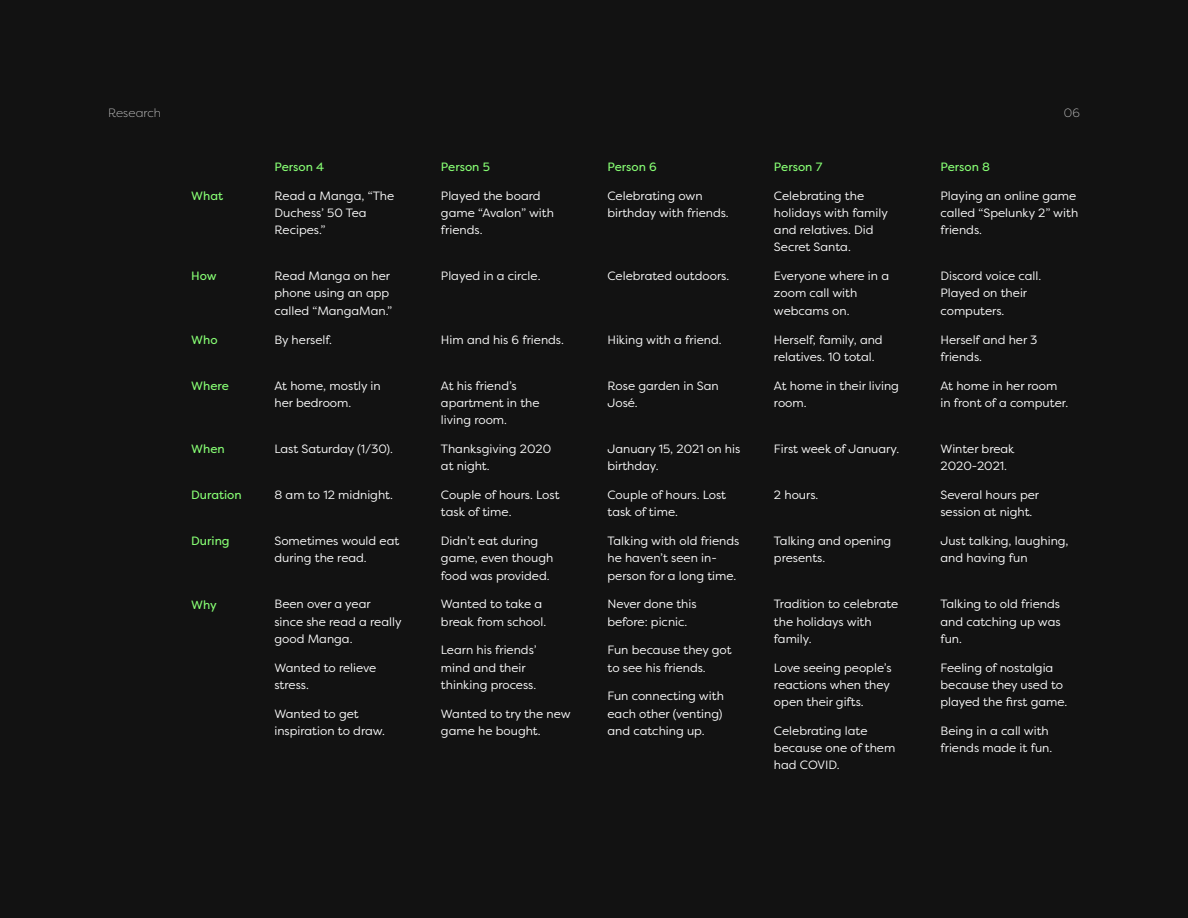
<style>
.page{position:relative;width:1188px;height:918px;background:#121212}
.page>*{position:absolute;margin:0;border:0;box-sizing:border-box;transform-origin:0 0}
.t1{font:12px/17.2px "Filson Pro";color:#fff}
.t2{font:12px "Filson Pro";color:#87ff74}
.t3{font:300 12px "Filson Pro";letter-spacing:.01em;color:#c0c0c0}
</style>
<div class="page">
<p class="t3" style="left:108px;top:105px;width:55px">Research</p>
<p class="t2" style="left:191px;top:187px;width:33px">What</p>
<p class="t2" style="left:191px;top:268px;width:27px">How</p>
<p class="t2" style="left:191px;top:331px;width:28px">Who</p>
<p class="t2" style="left:191px;top:377px;width:39px">Where</p>
<p class="t2" style="left:191px;top:441px;width:35px">When</p>
<p class="t2" style="left:191px;top:487px;width:52px">Duration</p>
<p class="t2" style="left:191px;top:533px;width:40px">During</p>
<p class="t2" style="left:191px;top:596px;width:27px">Why</p>
<p class="t2" style="left:274px;top:159px;width:51px">Person 4</p>
<p class="t2" style="left:441px;top:159px;width:50px">Person 5</p>
<p class="t2" style="left:607px;top:159px;width:51px">Person 6</p>
<p class="t2" style="left:774px;top:159px;width:50px">Person 7</p>
<p class="t2" style="left:940px;top:159px;width:51px">Person 8</p>
<p class="t3" style="left:1064px;top:105px;width:18px">06</p>
<p class="t1" style="left:607px;top:187px;width:123px">Celebrating own birthday with friends.</p>
<p class="t1" style="left:441px;top:187px;width:115px">Played the board game “Avalon” with friends.</p>
<p class="t1" style="left:940px;top:187px;width:139px">Playing an online game called “Spelunky 2” with friends.</p>
<p class="t1" style="left:274px;top:187px;width:121px">Read a Manga, “The<br>Duchess’ 50 Tea<br>Recipes.”</p>
<p class="t1" style="left:774px;top:187px;width:115px">Celebrating the holidays with family and relatives. Did<br>Secret Santa.</p>
<p class="t1" style="left:607px;top:267px;width:123px">Celebrated outdoors.</p>
<p class="t1" style="left:441px;top:267px;width:101px">Played in a circle.</p>
<p class="t1" style="left:940px;top:267px;width:102px">Discord voice call.<br>Played on their computers.</p>
<p class="t1" style="left:274px;top:267px;width:119px">Read Manga on her phone using an app called “MangaMan.”</p>
<p class="t1" style="left:774px;top:267px;width:117px">Everyone where in a zoom call with webcams on.</p>
<p class="t1" style="left:274px;top:330px;width:59px">By herself.</p>
<p class="t1" style="left:774px;top:330px;width:110px">Herself, family, and relatives. 10 total.</p>
<p class="t1" style="left:441px;top:330px;width:125px">Him and his 6 friends.</p>
<p class="t1" style="left:940px;top:330px;width:99px">Herself and her 3 friends.</p>
<p class="t1" style="left:607px;top:330px;width:116px">Hiking with a friend.</p>
<p class="t1" style="left:441px;top:376px;width:100px">At his friend’s apartment in the living room.</p>
<p class="t1" style="left:940px;top:376px;width:129px">At home in her room in front of a computer.</p>
<p class="t1" style="left:607px;top:376px;width:113px">Rose garden in San<br>José.</p>
<p class="t1" style="left:274px;top:376px;width:108px">At home, mostly in her bedroom.</p>
<p class="t1" style="left:774px;top:376px;width:127px">At home in their living room.</p>
<p class="t1" style="left:274px;top:440px;width:120px">Last Saturday (1/30).</p>
<p class="t1" style="left:441px;top:440px;width:112px">Thanksgiving 2020</p>
<p class="t1" style="left:774px;top:440px;width:127px">First week of January.</p>
<p class="t1" style="left:441px;top:457px;width:50px">at night.</p>
<p class="t1" style="left:607px;top:440px;width:134px">January 15, 2021 on his birthday.</p>
<p class="t1" style="left:940px;top:440px;width:76px">Winter break<br>2020-2021.</p>
<p class="t1" style="left:274px;top:486px;width:120px">8 am to 12 midnight.</p>
<p class="t1" style="left:441px;top:486px;width:120px">Couple of hours. Lost</p>
<p class="t1" style="left:774px;top:486px;width:46px">2 hours.</p>
<p class="t1" style="left:441px;top:503px;width:72px">task of time.</p>
<p class="t1" style="left:607px;top:486px;width:120px">Couple of hours. Lost task of time.</p>
<p class="t1" style="left:940px;top:486px;width:100px">Several hours per session at night.</p>
<p class="t1" style="left:441px;top:532px;width:114px">Didn’t eat during game, even though food was provided.</p>
<p class="t1" style="left:607px;top:532px;width:133px">Talking with old friends he haven’t seen in&shy;person for a long time.</p>
<p class="t1" style="left:274px;top:532px;width:126px">Sometimes would eat during the read.</p>
<p class="t1" style="left:774px;top:532px;width:119px">Talking and opening presents.</p>
<p class="t1" style="left:940px;top:532px;width:130px">Just talking, laughing, and having fun</p>
<p class="t1" style="left:274px;top:595px;width:129px">Been over a year since she read a really good Manga.</p>
<p class="t1" style="left:774px;top:595px;width:126px">Tradition to celebrate the holidays with family.</p>
<p class="t1" style="left:940px;top:595px;width:122px;text-align:justify">Talking to old friends and catching up was fun.</p>
<p class="t1" style="left:441px;top:595px;width:107px">Wanted to take a break from school.</p>
<p class="t1" style="left:607px;top:595px;width:91px">Never done this before: picnic.</p>
<p class="t1" style="left:441px;top:641px;width:97px">Learn his friends’ mind and their thinking process.</p>
<p class="t1" style="left:607px;top:641px;width:126px">Fun because they got to see his friends.</p>
<p class="t1" style="left:274px;top:659px;width:103px">Wanted to relieve stress.</p>
<p class="t1" style="left:774px;top:659px;width:119px">Love seeing people’s reactions when they open their gifts.</p>
<p class="t1" style="left:940px;top:659px;width:128px">Feeling of nostalgia because they used to played the first game.</p>
<p class="t1" style="left:607px;top:687px;width:118px;text-align:justify">Fun connecting with each other (venting) and catching up.</p>
<p class="t1" style="left:441px;top:705px;width:131px">Wanted to try the new game he bought.</p>
<p class="t1" style="left:274px;top:705px;width:112px">Wanted to get inspiration to draw.</p>
<p class="t1" style="left:774px;top:722px;width:123px">Celebrating late because one of them had COVID.</p>
<p class="t1" style="left:940px;top:722px;width:113px">Being in a call with friends made it fun.</p>
</div>
